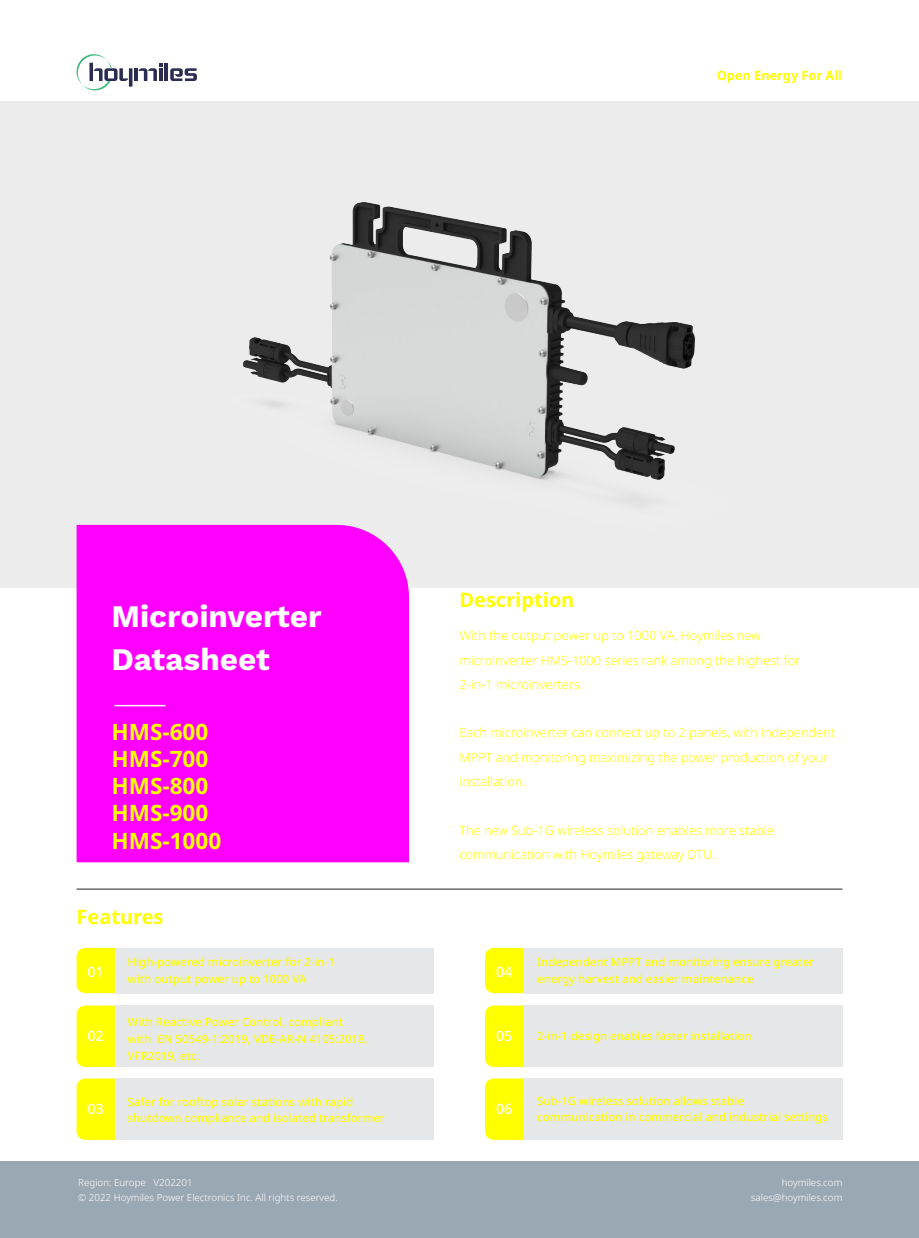
<style>
.page{position:relative;width:919px;height:1238px;background:#fff}
.page>*{position:absolute;margin:0;border:0;box-sizing:border-box;transform-origin:0 0}
.t1{font:700 31.35px/42.8px "Work Sans";color:#fff}
.t2{font:700 22.5px/27.5px "Noto Sans";color:#ff0}
.t3{font:700 19.95px "Noto Sans";color:#ff0}
.t4{font:500 14.25px "Noto Sans";color:#fff}
.t5{font:300 12.75px/24.3px "Noto Sans";color:#ff0}
.t6{font:700 12.75px "Noto Sans";color:#ff0}
.t7{font:500 11.4px/17.1px "Noto Sans";color:#ff0}
.t8{font:300 9.75px/15px "Noto Sans";color:#fff}
</style>
<div class="page">
<div style="left:0;top:101px;width:918px;height:486px;background:#ececec"></div>
<div style="left:77px;top:638px;width:332px;height:224px;background:#f0f"></div>
<div style="left:0;top:1161px;width:918px;height:76px;background:#9aa8b4"></div>
<hr style="left:77px;top:888px;width:765px;height:1px;background:#231f20">
<hr style="left:114px;top:704px;width:51px;height:2px;background:#fff">
<div style="left:115px;top:947px;width:319px;height:46px;background:#e6e7e9"></div>
<div style="left:523px;top:947px;width:319px;height:46px;background:#e6e7e9"></div>
<div style="left:77px;top:947px;width:38px;height:46px;background:#ff0"></div>
<div style="left:485px;top:947px;width:38px;height:46px;background:#ff0"></div>
<div style="left:115px;top:1005px;width:319px;height:61px;background:#e6e7e9"></div>
<div style="left:523px;top:1005px;width:319px;height:61px;background:#e6e7e9"></div>
<div style="left:115px;top:1078px;width:319px;height:61px;background:#e6e7e9"></div>
<div style="left:523px;top:1078px;width:319px;height:61px;background:#e6e7e9"></div>
<div style="left:77px;top:1005px;width:38px;height:61px;background:#ff0"></div>
<div style="left:485px;top:1005px;width:38px;height:61px;background:#ff0"></div>
<div style="left:77px;top:1078px;width:38px;height:61px;background:#ff0"></div>
<div style="left:485px;top:1078px;width:38px;height:61px;background:#ff0"></div>
<img style="left:25px;top:54px;width:853px;height:584px">
<p class="t6" style="left:716px;top:70px;width:127px">Open Energy For All</p>
<h1 class="t1" style="left:112px;top:595px;width:211px">Microinverter<br>Datasheet</h1>
<h2 class="t2" style="left:112px;top:720px;width:111px">HMS-600<br>HMS-700<br>HMS-800<br>HMS-900<br>HMS-1000</h2>
<h3 class="t3" style="left:77px;top:908px;width:88px">Features</h3>
<h3 class="t3" style="left:459px;top:591px;width:116px">Description</h3>
<p class="t5" style="left:459px;top:624px;width:342px">With the output power up to 1000 VA, Hoymiles new microinverter HMS-1000 series rank among the highest for<br>2-in-1 microinverters.</p>
<p class="t5" style="left:459px;top:722px;width:377px">Each microinverter can connect up to 2 panels, with independent<br>MPPT and monitoring maximizing the power production of your installation.</p>
<p class="t5" style="left:459px;top:819px;width:316px">The new Sub-1G wireless solution enables more stable communication with Hoymiles gateway DTU.</p>
<p class="t7" style="left:128px;top:954px;width:209px">High-powered microinverter for 2-in-1 with output power up to 1000 VA</p>
<p class="t7" style="left:537px;top:954px;width:278px">Independent MPPT and monitoring ensure greater energy harvest and easier maintenance</p>
<p class="t4" style="left:87px;top:966px;width:18px">01</p>
<p class="t4" style="left:496px;top:966px;width:18px">04</p>
<p class="t4" style="left:87px;top:971px;width:18px">01</p>
<p class="t7" style="left:128px;top:1014px;width:241px">With Reactive Power Control, compliant with EN 50549-1:2019, VDE-AR-N 4105:2018,<br>VFR2019, etc.</p>
<p class="t7" style="left:128px;top:1095px;width:258px;line-height:15.6px">Safer for rooftop solar stations with rapid shutdown compliance and isolated transformer</p>
<p class="t7" style="left:537px;top:1094px;width:292px;line-height:15.6px">Sub-1G wireless solution allows stable communication in commercial and industrial settings</p>
<p class="t4" style="left:87px;top:1030px;width:18px">02</p>
<p class="t4" style="left:496px;top:1030px;width:18px">05</p>
<p class="t7" style="left:537px;top:1028px;width:216px">2-in-1 design enables faster installation</p>
<p class="t4" style="left:87px;top:1036px;width:18px">03</p>
<p class="t4" style="left:88px;top:1103px;width:18px">03</p>
<p class="t4" style="left:496px;top:1103px;width:18px">06</p>
<p class="t4" style="left:87px;top:1107px;width:18px">05</p>
<p class="t8" style="left:78px;top:1175px;width:261px">Region: Europe V202201<br>© 2022 Hoymiles Power Electronics Inc. All rights reserved.</p>
<p class="t8" style="left:751px;top:1175px;width:93px;text-align:right">hoymiles.com sales@hoymiles.com</p>
</div>
